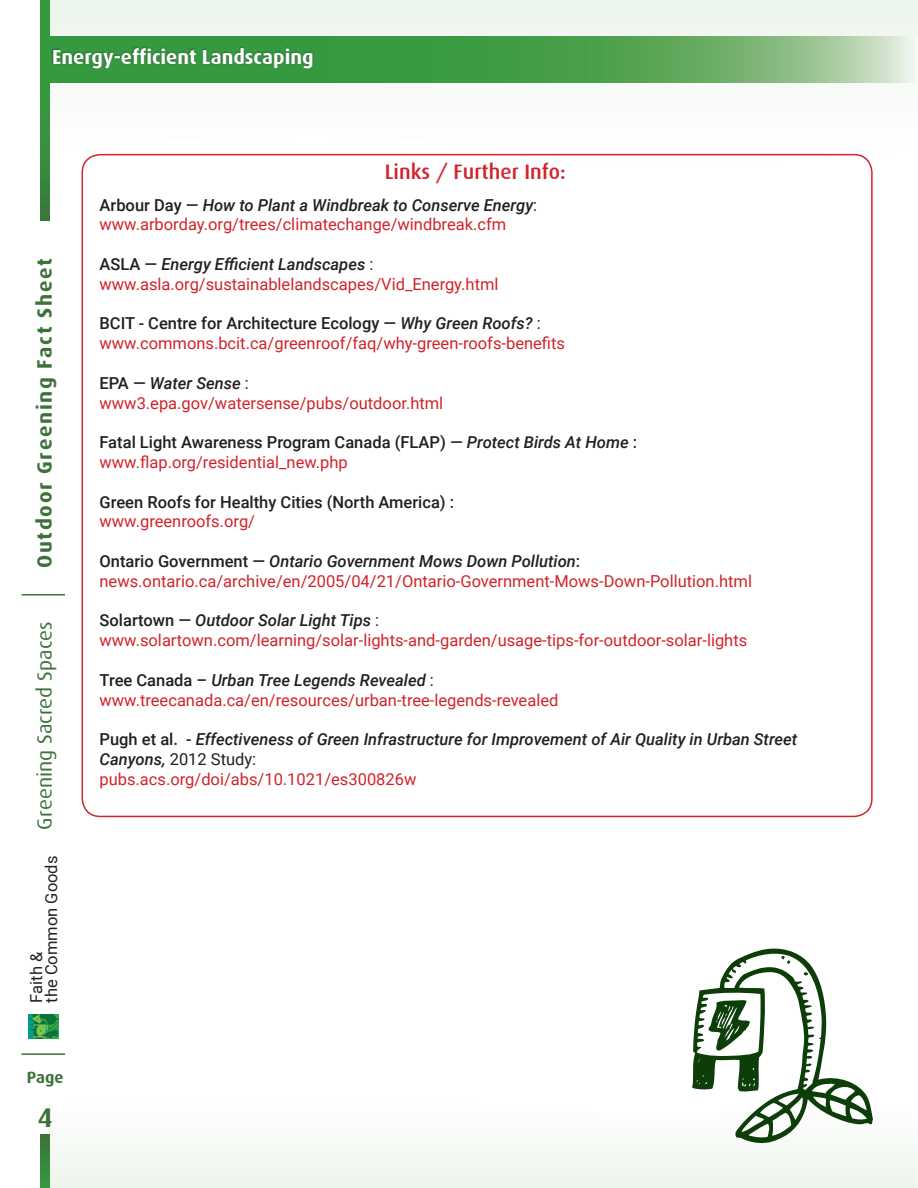
<style>
.page{position:relative;width:918px;height:1188px;background:#fff}
.page>*{position:absolute;margin:0;border:0;box-sizing:border-box;transform-origin:0 0}
.t1{font:700 27px "Dax";color:#3c723a}
.t2{font:700 21px "Dax";letter-spacing:.075em;color:#3c723a}
.t3{font:21px "Dax";color:#3c723a}
.t4{font:500 21px "Dax";color:#d1232a}
.Title_-_Other_Pages{font:700 20.25px "Dax";color:#fff}
.t5{font:16.5px "Roboto";color:#d1232a}
.t6{font:italic 500 16.5px/19.8px "Roboto";color:#231f20}
.t7{font:500 16.5px "Roboto";color:#231f20}
.t8{font:16.5px/15px "Roboto";color:#231f20}
.t9{font:700 16.5px "Dax";color:#3c723a}
.s1{font-style:normal}
.s2{font-weight:400;font-style:normal}
.s3{font-style:italic}
.s4{font-weight:400}
</style>
<div class="page">
<div style="left:49px;top:1134px;width:869px;height:54px;background:#f3f8f2"></div>
<svg style="left:49px;top:0;width:869px;height:165px"></svg>
<img style="left:28px;top:1014px;width:30px;height:25px">
<hr style="left:22px;top:1053px;width:43px;height:2px;background:#3c723a">
<hr style="left:22px;top:594px;width:43px;height:1px;background:#3c723a">
<svg style="left:41px;top:0;width:8px;height:220px"></svg>
<svg style="left:41px;top:1134px;width:8px;height:54px"></svg>
<svg style="left:41px;top:36px;width:877px;height:46px"></svg>
<div style="left:51px;top:46px;width:263px;height:24px;background:#231f20;opacity:.5"></div>
<svg style="left:692px;top:948px;width:181px;height:196px"></svg>
<p class="Title_-_Other_Pages" style="left:52px;top:45px;width:263px">Energy-efficient Landscaping</p>
<p class="t2" style="left:33px;top:568px;width:311px;rotate:-90deg">Outdoor Greening Fact Sheet</p>
<p class="t3" style="left:33px;top:830px;width:210px;rotate:-90deg">Greening Sacred Spaces</p>
<p class="t8" style="left:28px;top:1003px;width:148px;rotate:-90deg">Faith &amp;<br>the Common Goods</p>
<p class="t9" style="left:27px;top:1068px;width:38px">Page</p>
<h1 class="t1" style="left:38px;top:1102px;width:17px">4</h1>
<p class="t4" style="left:385px;top:160px;width:182px">Links / Further Info:</p>
<p class="t6" style="left:100px;top:194px;width:439px"><span class="s1">Arbour Day —</span> How to Plant a Windbreak to Conserve Energy<span class="s2">:</span></p>
<p class="t5" style="left:100px;top:213px;width:408px">www.arborday.org/trees/climatechange/windbreak.cfm</p>
<p class="t6" style="left:100px;top:254px;width:275px"><span class="s1">ASLA —</span> Energy Efficient Landscapes <span class="s2">:</span></p>
<p class="t5" style="left:100px;top:272px;width:401px">www.asla.org/sustainablelandscapes/Vid_Energy.html</p>
<p class="t7" style="left:100px;top:312px;width:443px">BCIT - Centre for Architecture Ecology — <span class="s3">Why Green Roofs?</span> <span class="s4">:</span></p>
<p class="t5" style="left:100px;top:332px;width:467px">www.commons.bcit.ca/greenroof/faq/why-green-roofs-benefits</p>
<p class="t6" style="left:100px;top:372px;width:151px"><span class="s1">EPA —</span> Water Sense <span class="s2">:</span></p>
<p class="t5" style="left:100px;top:391px;width:345px">www3.epa.gov/watersense/pubs/outdoor.html</p>
<p class="t7" style="left:100px;top:431px;width:539px">Fatal Light Awareness Program Canada (FLAP) — <span class="s3">Protect Birds At Home</span> :</p>
<p class="t5" style="left:100px;top:451px;width:250px">www.flap.org/residential_new.php</p>
<p class="t7" style="left:100px;top:490px;width:356px">Green Roofs for Healthy Cities (North America) :</p>
<p class="t5" style="left:100px;top:510px;width:157px">www.greenroofs.org/</p>
<p class="t6" style="left:100px;top:551px;width:482px"><span class="s1">Ontario Government —</span> Ontario Government Mows Down Pollution<span class="s1">:</span></p>
<p class="t5" style="left:100px;top:569px;width:654px">news.ontario.ca/archive/en/2005/04/21/Ontario-Government-Mows-Down-Pollution.html</p>
<p class="t6" style="left:100px;top:610px;width:281px"><span class="s1">Solartown —</span> Outdoor Solar Light Tips <span class="s2">:</span></p>
<p class="t5" style="left:100px;top:629px;width:649px">www.solartown.com/learning/solar-lights-and-garden/usage-tips-for-outdoor-solar-lights</p>
<p class="t6" style="left:100px;top:669px;width:336px"><span class="s1">Tree Canada –</span> Urban Tree Legends Revealed <span class="s2">:</span></p>
<p class="t5" style="left:100px;top:688px;width:460px">www.treecanada.ca/en/resources/urban-tree-legends-revealed</p>
<p class="t6" style="left:100px;top:729px;width:699px"><span class="s1">Pugh et al. -</span> Effectiveness of Green Infrastructure for Improvement of Air Quality in Urban Street<br>Canyons, <span class="s2">2012 Study:</span></p>
<p class="t5" style="left:100px;top:767px;width:318px">pubs.acs.org/doi/abs/10.1021/es300826w</p>
</div>
